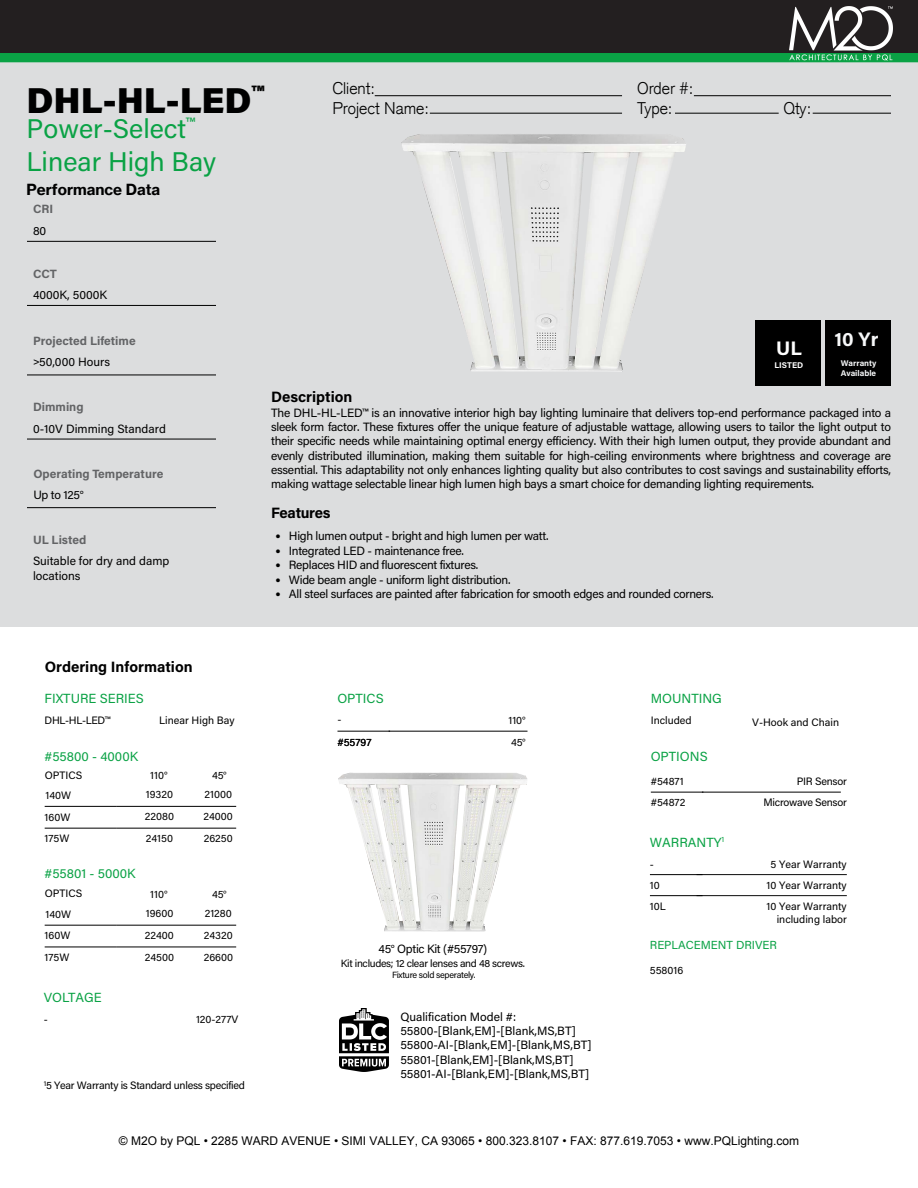
<style>
.page{position:relative;width:918px;height:1188px;background:#fff}
.page>*{position:absolute;margin:0;border:0;box-sizing:border-box;transform-origin:0 0}
.t1{font:900 36px "Acumin Pro";color:#000}
.t2{font:27px/32.8px "Acumin Pro";color:#0aa245}
.t3{font:900 23.7px "Acumin Pro";color:#000}
.t4{font:700 19.65px "Acumin Pro";color:#f7f8f9}
.t5{font:700 19.65px "Acumin Pro";color:#fff}
.t6{font:300 16.5px/19.8px "Akzidenz Grotesk CE";color:#000}
.t7{font:700 15px "Acumin Pro";color:#000}
.t8{font:15px "N Haas Grotesk TX Pro 75 Bd";color:#000}
.t9{font:700 15px "Acumin Pro";letter-spacing:-.02em;color:#000}
.t10{font:13.2px "Acumin Pro";color:#0aa245}
.t11{font:12px/14.2px "Acumin Pro";letter-spacing:-.025em;color:#000;text-align:justify}
.t12{font:12px/14.2px "Acumin Pro";color:#000}
.t13{font:12px "Arial";color:#000}
.t14{font:700 12px/21.3px "Acumin Pro";color:#636466}
.t15{font:11.7px "Acumin Pro";color:#0aa245}
.t16{font:10.8px/21.8px "Acumin Pro";color:#000;text-align:justify}
.t17{font:10.8px "Acumin Pro";letter-spacing:-.025em;color:#000}
.t18{font:10.5px "Acumin Pro";letter-spacing:-.03em;color:#000}
.t19{font:9px "Acumin Pro";letter-spacing:-.035em;color:#000}
.t20{font:700 8.25px/9.9px "Acumin Pro";color:#f7f8f9}
.t21{font:700 8.25px "Acumin Pro";color:#fff}
.s1{font-family:"N Haas Grotesk TX Pro 55 Rg";font-weight:400;color:#000}
.s2{font-weight:400;color:#000}
.s3{font-family:"Helvetica Neue LT Com";font-weight:100;font-stretch:condensed;font-size:10.5px}
</style>
<div class="page">
<div style="left:0;top:0;width:918px;height:626px;background:#dcddde"></div>
<hr style="left:375px;top:96px;width:247px;height:1px;background:#000">
<hr style="left:694px;top:96px;width:197px;height:1px;background:#000">
<hr style="left:430px;top:113px;width:192px;height:1px;background:#000">
<hr style="left:675px;top:113px;width:104px;height:1px;background:#000">
<hr style="left:813px;top:113px;width:78px;height:1px;background:#000">
<hr style="left:27px;top:241px;width:189px;height:1px;background:#000">
<hr style="left:27px;top:305px;width:189px;height:1px;background:#000">
<hr style="left:27px;top:375px;width:189px;height:1px;background:#000">
<hr style="left:27px;top:439px;width:189px;height:1px;background:#000">
<hr style="left:27px;top:507px;width:189px;height:1px;background:#000">
<hr style="left:45px;top:806px;width:71px;height:1px;background:#000">
<hr style="left:116px;top:806px;width:120px;height:1px;background:#000">
<hr style="left:45px;top:828px;width:71px;height:1px;background:#000">
<hr style="left:116px;top:828px;width:120px;height:1px;background:#000">
<hr style="left:651px;top:792px;width:52px;height:1px;background:#000">
<hr style="left:702px;top:792px;width:139px;height:1px;background:#000">
<div style="left:756px;top:320px;width:65px;height:65px;background:#000"></div>
<div style="left:826px;top:320px;width:65px;height:65px;background:#000"></div>
<hr style="left:650px;top:874px;width:53px;height:1px;background:#000">
<hr style="left:697px;top:874px;width:150px;height:1px;background:#000">
<hr style="left:650px;top:895px;width:53px;height:1px;background:#000">
<hr style="left:697px;top:895px;width:150px;height:1px;background:#000">
<div style="left:0;top:0;width:918px;height:54px;background:#231f20"></div>
<div style="left:0;top:54px;width:918px;height:7px;background:#0aa245"></div>
<img style="left:789px;top:7px;width:104px;height:54px">
<hr style="left:337px;top:731px;width:53px;height:1px;background:#000">
<hr style="left:389px;top:731px;width:139px;height:1px;background:#000">
<img style="left:402px;top:134px;width:284px;height:238px">
<img style="left:339px;top:773px;width:188px;height:158px">
<img style="left:340px;top:1008px;width:49px;height:63px">
<hr style="left:45px;top:925px;width:71px;height:1px;background:#000">
<hr style="left:116px;top:925px;width:120px;height:1px;background:#000">
<hr style="left:45px;top:947px;width:71px;height:1px;background:#000">
<hr style="left:116px;top:947px;width:120px;height:1px;background:#000">
<h3 class="t6" style="left:333px;top:78px;width:98px">Client:<br>Project Name:</h3>
<h3 class="t6" style="left:637px;top:78px;width:58px">Order #:</h3>
<h3 class="t3" style="left:252px;top:77px;width:14px">™</h3>
<h1 class="t1" style="left:27px;top:75px;width:227px">DHL-HL-LED</h1>
<h3 class="t6" style="left:637px;top:98px;width:37px">Type:</h3>
<h3 class="t6" style="left:783px;top:98px;width:29px">Qty:</h3>
<h2 class="t2" style="left:27px;top:111px;width:191px">Power-Select<sup>™<br></sup>Linear High Bay</h2>
<p class="t8" style="left:27px;top:180px;width:135px">Performance Data</p>
<p class="t14" style="left:33px;top:198px;width:22px">CRI</p>
<p class="t11" style="left:33px;top:223px;width:15px">80</p>
<p class="t14" style="left:33px;top:262px;width:25px">CCT</p>
<p class="t12" style="left:33px;top:287px;width:76px">4000K, 5000K</p>
<p class="t14" style="left:33px;top:329px;width:104px">Projected Lifetime <span class="s1">&gt;</span><span class="s2">50,000 Hours</span></p>
<p class="t14" style="left:33px;top:396px;width:52px">Dimming</p>
<p class="t12" style="left:33px;top:421px;width:134px">0-10V Dimming Standard</p>
<p class="t14" style="left:33px;top:462px;width:132px">Operating Temperature</p>
<p class="t11" style="left:33px;top:487px;width:52px">Up to 125°</p>
<p class="t14" style="left:33px;top:528px;width:55px">UL Listed</p>
<p class="t12" style="left:33px;top:553px;width:138px">Suitable for dry and damp locations</p>
<h3 class="t4" style="left:834px;top:326px;width:45px">10 Yr</h3>
<p class="t20" style="left:841px;top:358px;width:37px">Warranty<br>Available</p>
<h3 class="t5" style="left:776px;top:335px;width:27px">UL</h3>
<p class="t21" style="left:774px;top:359px;width:30px">LISTED</p>
<p class="t7" style="left:271px;top:386px;width:83px">Description</p>
<p class="t11" style="left:271px;top:405px;width:622px">The DHL-HL-LED™ is an innovative interior high bay lighting luminaire that delivers top-end performance packaged into a sleek form factor. These fixtures offer the unique feature of adjustable wattage, allowing users to tailor the light output to their specific needs while maintaining optimal energy efficiency. With their high lumen output, they provide abundant and evenly distributed illumination, making them suitable for high-ceiling environments where brightness and coverage are essential. This adaptability not only enhances lighting quality but also contributes to cost savings and sustainability efforts, making wattage selectable linear high lumen high bays a smart choice for demanding lighting requirements.</p>
<p class="t9" style="left:271px;top:502px;width:61px">Features</p>
<p class="t11" style="left:275px;top:528px;width:275px"><span class="s3">•</span> High lumen output - bright and high lumen per watt.</p>
<p class="t11" style="left:275px;top:543px;width:190px"><span class="s3">•</span> Integrated LED - maintenance free.</p>
<p class="t11" style="left:275px;top:558px;width:204px"><span class="s3">•</span> Replaces HID and fluorescent fixtures.</p>
<p class="t11" style="left:275px;top:572px;width:237px"><span class="s3">•</span> Wide beam angle - uniform light distribution.</p>
<p class="t11" style="left:275px;top:586px;width:440px"><span class="s3">•</span> All steel surfaces are painted after fabrication for smooth edges and rounded corners.</p>
<p class="t7" style="left:45px;top:656px;width:149px">Ordering Information</p>
<p class="t10" style="left:45px;top:689px;width:101px">FIXTURE SERIES</p>
<p class="t16" style="left:45px;top:709px;width:67px">DHL-HL-LED™</p>
<p class="t16" style="left:159px;top:709px;width:77px">Linear High Bay</p>
<p class="t10" style="left:45px;top:748px;width:95px">#55800 - 4000K</p>
<p class="t16" style="left:45px;top:784px;width:28px">140W 160W 175W</p>
<p class="t16" style="left:45px;top:764px;width:39px">OPTICS</p>
<p class="t16" style="left:212px;top:764px;width:16px">45°</p>
<p class="t16" style="left:150px;top:764px;width:19px">110°</p>
<p class="t16" style="left:145px;top:783px;width:31px">19320<br>22080<br>24150</p>
<p class="t16" style="left:204px;top:783px;width:31px">21000<br>24000<br>26250</p>
<p class="t10" style="left:45px;top:864px;width:93px">#55801 - 5000K</p>
<p class="t16" style="left:45px;top:882px;width:39px">OPTICS</p>
<p class="t16" style="left:150px;top:882px;width:19px">110°</p>
<p class="t16" style="left:212px;top:882px;width:16px">45°</p>
<p class="t16" style="left:145px;top:902px;width:31px">19600<br>22400<br>24500</p>
<p class="t16" style="left:204px;top:902px;width:31px;text-align:left">21280<br>24320<br>26600</p>
<p class="t16" style="left:45px;top:903px;width:28px">140W 160W 175W</p>
<p class="t10" style="left:44px;top:988px;width:59px">VOLTAGE</p>
<p class="t16" style="left:44px;top:1008px;width:6px">-</p>
<p class="t16" style="left:196px;top:1008px;width:44px">120-277V</p>
<p class="t17" style="left:44px;top:1078px;width:203px"><sup>1</sup>5 Year Warranty is Standard unless specified</p>
<p class="t10" style="left:337px;top:689px;width:48px">OPTICS</p>
<p class="t16" style="left:337px;top:708px;width:6px">-</p>
<p class="t16" style="left:337px;top:730px;width:36px">#55797</p>
<p class="t16" style="left:508px;top:709px;width:19px">110°<br>45°</p>
<p class="t11" style="left:379px;top:942px;width:110px">45° Optic Kit (#55797)</p>
<p class="t18" style="left:341px;top:956px;width:186px">Kit includes; 12 clear lenses and 48 screws.</p>
<p class="t19" style="left:392px;top:969px;width:85px">Fixture sold seperately.</p>
<p class="t12" style="left:400px;top:1009px;width:193px">Qualification Model #:<br>55800-[Blank,EM]-[Blank,MS,BT] 55800-AI-[Blank,EM]-[Blank,MS,BT] 55801-[Blank,EM]-[Blank,MS,BT] 55801-AI-[Blank,EM]-[Blank,MS,BT]</p>
<p class="t10" style="left:651px;top:689px;width:73px">MOUNTING</p>
<p class="t16" style="left:651px;top:709px;width:42px">Included</p>
<p class="t16" style="left:752px;top:710px;width:88px">V-Hook and Chain</p>
<p class="t10" style="left:651px;top:747px;width:58px">OPTIONS</p>
<p class="t16" style="left:651px;top:770px;width:34px">#54871</p>
<p class="t17" style="left:797px;top:774px;width:52px">PIR Sensor</p>
<p class="t16" style="left:651px;top:791px;width:36px">#54872</p>
<p class="t17" style="left:764px;top:795px;width:85px">Microwave Sensor</p>
<p class="t10" style="left:650px;top:833px;width:76px">WARRANTY<sup>1</sup></p>
<p class="t16" style="left:650px;top:853px;width:6px">-</p>
<p class="t16" style="left:771px;top:853px;width:78px">5 Year Warranty</p>
<p class="t16" style="left:650px;top:874px;width:11px">10</p>
<p class="t16" style="left:767px;top:874px;width:82px">10 Year Warranty</p>
<p class="t16" style="left:650px;top:895px;width:17px">10L</p>
<p class="t16" style="left:767px;top:899px;width:82px;line-height:12.9px;text-align:right">10 Year Warranty including labor</p>
<p class="t15" style="left:650px;top:937px;width:129px">REPLACEMENT DRIVER</p>
<p class="t16" style="left:650px;top:959px;width:35px">558016</p>
<p class="t13" style="left:119px;top:1133px;width:682px">© M2O by PQL • 2285 WARD AVENUE • SIMI VALLEY, CA 93065 • 800.323.8107 • FAX: 877.619.7053 • www.PQLighting.com</p>
</div>
